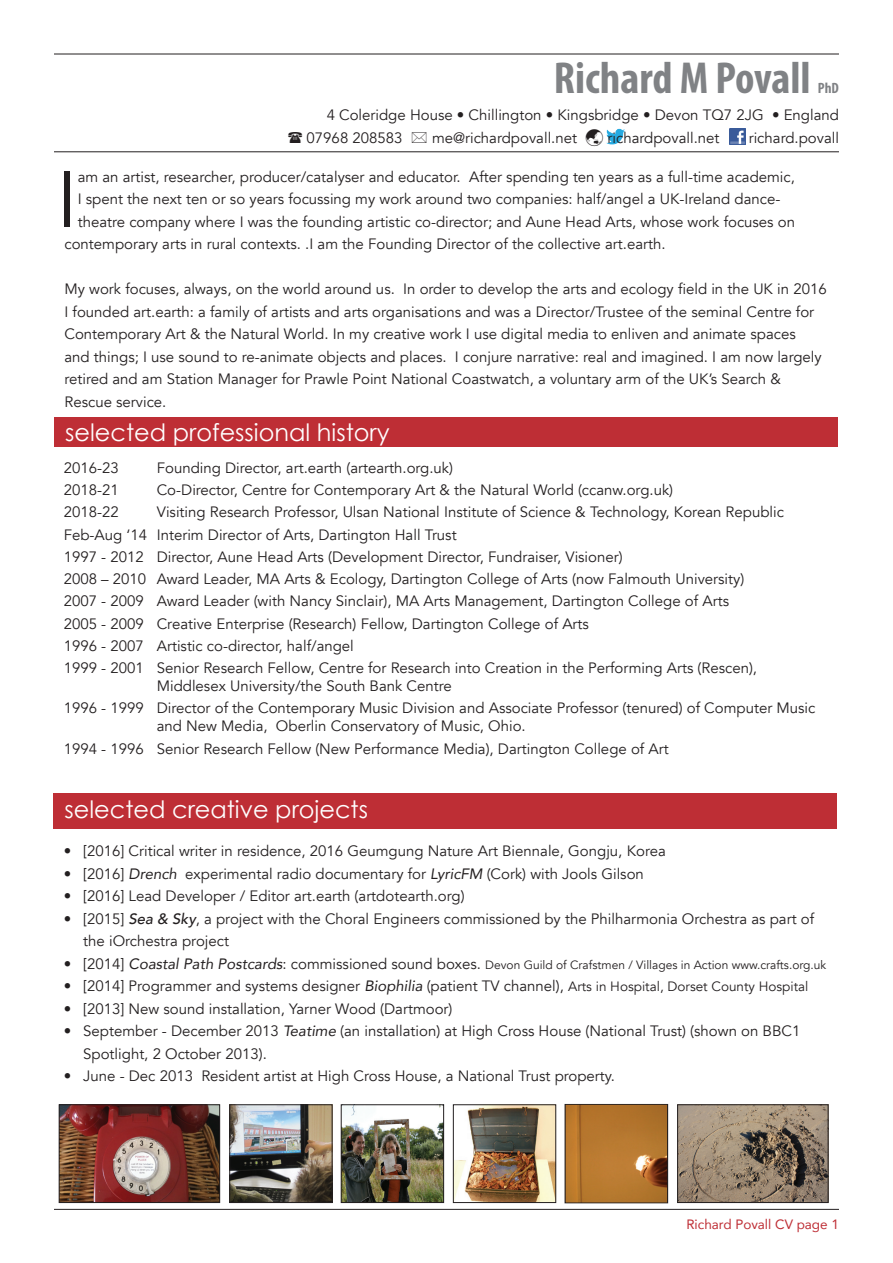
<style>
.page{position:relative;width:893px;height:1263px;background:#fff}
.page>*{position:absolute;margin:0;border:0;box-sizing:border-box;transform-origin:0 0}
.main_text{font:78.6px "Avenir";color:#231f20}
.t1{font:700 condensed 45px "Myriad Pro";color:#808285}
.t2{font:24px "Century Gothic";color:#fff}
.main_text-2{font:15px/22.5px "Avenir";color:#231f20}
.simple_bullet{font:15px/22.5px "Avenir";color:#231f20}
.t3{font:700 condensed 15px "Myriad Pro";color:#808285}
.t4{font:13.5px "Avenir";color:#be2e35}
.simple_bullet-2{font:12px "Avenir";color:#231f20}
.s1{font-style:italic}
.s2{font-weight:500;font-style:italic}
.s3{font-size:15px}
.s4{font-style:italic;font-size:15px}
.s5{font-size:13.5px}
</style>
<div class="page">
<hr style="left:54px;top:54px;width:785px;height:1px;background:#231f20">
<hr style="left:54px;top:1209px;width:785px;height:1px;background:#231f20">
<img style="left:606px;top:128px;width:19px;height:17px">
<hr style="left:54px;top:151px;width:785px;height:1px;background:#231f20">
<div style="left:54px;top:417px;width:783px;height:30px;background:#be2e35"></div>
<div style="left:53px;top:793px;width:784px;height:36px;background:#be2e35"></div>
<img style="left:729px;top:129px;width:16px;height:16px">
<img style="left:61px;top:1106px;width:157px;height:95px">
<div style="left:59px;top:1104px;width:161px;height:99px;border:1px solid #231f20"></div>
<img style="left:231px;top:1106px;width:99px;height:95px">
<div style="left:229px;top:1104px;width:103px;height:99px;border:1px solid #231f20"></div>
<img style="left:343px;top:1106px;width:99px;height:95px">
<div style="left:341px;top:1104px;width:103px;height:99px;border:1px solid #231f20"></div>
<img style="left:455px;top:1106px;width:99px;height:95px">
<div style="left:453px;top:1104px;width:103px;height:99px;border:1px solid #231f20"></div>
<img style="left:567px;top:1106px;width:99px;height:95px">
<div style="left:565px;top:1104px;width:103px;height:99px;border:1px solid #231f20"></div>
<img style="left:679px;top:1106px;width:147px;height:95px">
<div style="left:677px;top:1104px;width:151px;height:99px;border:1px solid #231f20"></div>
<p class="t1" style="left:554px;top:50px;width:258px">Richard M Povall</p>
<p class="t3" style="left:818px;top:79px;width:23px">PhD</p>
<p class="main_text-2" style="left:327px;top:104px;width:514px">4 Coleridge House • Chillington • Kingsbridge • Devon TQ7 2JG • England</p>
<p class="main_text-2" style="left:307px;top:126px;width:97px">07968 208583</p>
<p class="main_text-2" style="left:432px;top:126px;width:147px">me@richardpovall.net</p>
<p class="main_text-2" style="left:608px;top:126px;width:113px">richardpovall.net</p>
<p class="main_text-2" style="left:749px;top:126px;width:92px">richard.povall</p>
<p class="main_text" style="left:57px;top:153px;width:22px">I</p>
<p class="main_text-2" style="left:78px;top:166px;width:719px">am an artist, researcher, producer/catalyser and educator. After spending ten years as a full-time academic,</p>
<p class="main_text-2" style="left:78px;top:188px;width:704px">I spent the next ten or so years focussing my work around two companies: half/angel a UK-Ireland dance-</p>
<p class="main_text-2" style="left:78px;top:211px;width:719px">theatre company where I was the founding artistic co-director; and Aune Head Arts, whose work focuses on</p>
<p class="main_text-2" style="left:64px;top:233px;width:603px">contemporary arts in rural contexts. .I am the Founding Director of the collective art.earth.</p>
<p class="main_text-2" style="left:64px;top:278px;width:764px">My work focuses, always, on the world around us. In order to develop the arts and ecology field in the UK in 2016<br>I founded art.earth: a family of artists and arts organisations and was a Director/Trustee of the seminal Centre for Contemporary Art &amp; the Natural World. In my creative work I use digital media to enliven and animate spaces<br>and things; I use sound to re-animate objects and places. I conjure narrative: real and imagined. I am now largely retired and am Station Manager for Prawle Point National Coastwatch, a voluntary arm of the UK’s Search &amp; Rescue service.</p>
<p class="t2" style="left:65px;top:417px;width:326px">selected professional history</p>
<p class="main_text-2" style="left:64px;top:457px;width:57px">2016-23</p>
<p class="main_text-2" style="left:157px;top:457px;width:298px">Founding Director, art.earth (artearth.org.uk)</p>
<p class="main_text-2" style="left:64px;top:479px;width:57px">2018-21</p>
<p class="main_text-2" style="left:157px;top:479px;width:518px">Co-Director, Centre for Contemporary Art &amp; the Natural World (ccanw.org.uk)</p>
<p class="main_text-2" style="left:64px;top:501px;width:57px">2018-22</p>
<p class="main_text-2" style="left:157px;top:501px;width:629px">Visiting Research Professor, Ulsan National Institute of Science &amp; Technology, Korean Republic</p>
<p class="main_text-2" style="left:64px;top:523px;width:394px">Feb-Aug ‘14 Interim Director of Arts, Dartington Hall Trust</p>
<p class="main_text-2" style="left:64px;top:546px;width:560px">1997 - 2012 Director, Aune Head Arts (Development Director, Fundraiser, Visioner)</p>
<p class="main_text-2" style="left:64px;top:568px;width:682px">2008 – 2010 Award Leader, MA Arts &amp; Ecology, Dartington College of Arts (now Falmouth University)</p>
<p class="main_text-2" style="left:64px;top:590px;width:667px">2007 - 2009 Award Leader (with Nancy Sinclair), MA Arts Management, Dartington College of Arts</p>
<p class="main_text-2" style="left:64px;top:612px;width:527px">2005 - 2009 Creative Enterprise (Research) Fellow, Dartington College of Arts</p>
<p class="main_text-2" style="left:64px;top:635px;width:292px">1996 - 2007 Artistic co-director, half/angel</p>
<p class="main_text-2" style="left:157px;top:659px;width:602px;line-height:18px;text-indent:-93px">1999 - 2001 Senior Research Fellow, Centre for Research into Creation in the Performing Arts (Rescen),<br>Middlesex University/the South Bank Centre</p>
<p class="main_text-2" style="left:157px;top:699px;width:660px;line-height:18px;text-indent:-93px">1996 - 1999 Director of the Contemporary Music Division and Associate Professor (tenured) of Computer Music and New Media, Oberlin Conservatory of Music, Ohio.</p>
<p class="main_text-2" style="left:64px;top:737px;width:606px">1994 - 1996 Senior Research Fellow (New Performance Media), Dartington College of Art</p>
<p class="t2" style="left:64px;top:794px;width:305px">selected creative projects</p>
<p class="simple_bullet" style="left:64px;top:840px;width:604px">• [2016] Critical writer in residence, 2016 Geumgung Nature Art Biennale, Gongju, Korea</p>
<p class="simple_bullet" style="left:64px;top:863px;width:582px">• [2016] <span class="s1">Drench</span> experimental radio documentary for <span class="s1">LyricFM</span> (Cork) with Jools Gilson</p>
<p class="simple_bullet" style="left:64px;top:885px;width:402px">• [2016] Lead Developer / Editor art.earth (artdotearth.org)</p>
<p class="simple_bullet" style="left:83px;top:908px;width:732px;text-indent:-20px">• [2015] <span class="s2">Sea &amp; Sky</span>, a project with the Choral Engineers commissioned by the Philharmonia Orchestra as part of the iOrchestra project</p>
<p class="simple_bullet-2" style="left:64px;top:957px;width:764px"><span class="s3">• [2014]</span> <span class="s4">Coastal Path Postcards</span><span class="s3">: commissioned sound boxes.</span> Devon Guild of Crafstmen / Villages in Action www.crafts.org.uk</p>
<p class="simple_bullet" style="left:64px;top:975px;width:746px">• [2014] Programmer and systems designer <span class="s1">Biophilia</span> (patient TV channel), <span class="s5">Arts in Hospital, Dorset County Hospital</span></p>
<p class="simple_bullet" style="left:64px;top:998px;width:390px">• [2013] New sound installation, Yarner Wood (Dartmoor)</p>
<p class="simple_bullet" style="left:83px;top:1020px;width:719px;text-indent:-20px">• September - December 2013 <span class="s1">Teatime</span> (an installation) at High Cross House (National Trust) (shown on BBC1<br>Spotlight, 2 October 2013).</p>
<p class="simple_bullet" style="left:64px;top:1065px;width:553px">• June - Dec 2013 Resident artist at High Cross House, a National Trust property.</p>
<p class="t4" style="left:686px;top:1214px;width:154px">Richard Povall CV page 1</p>
</div>
